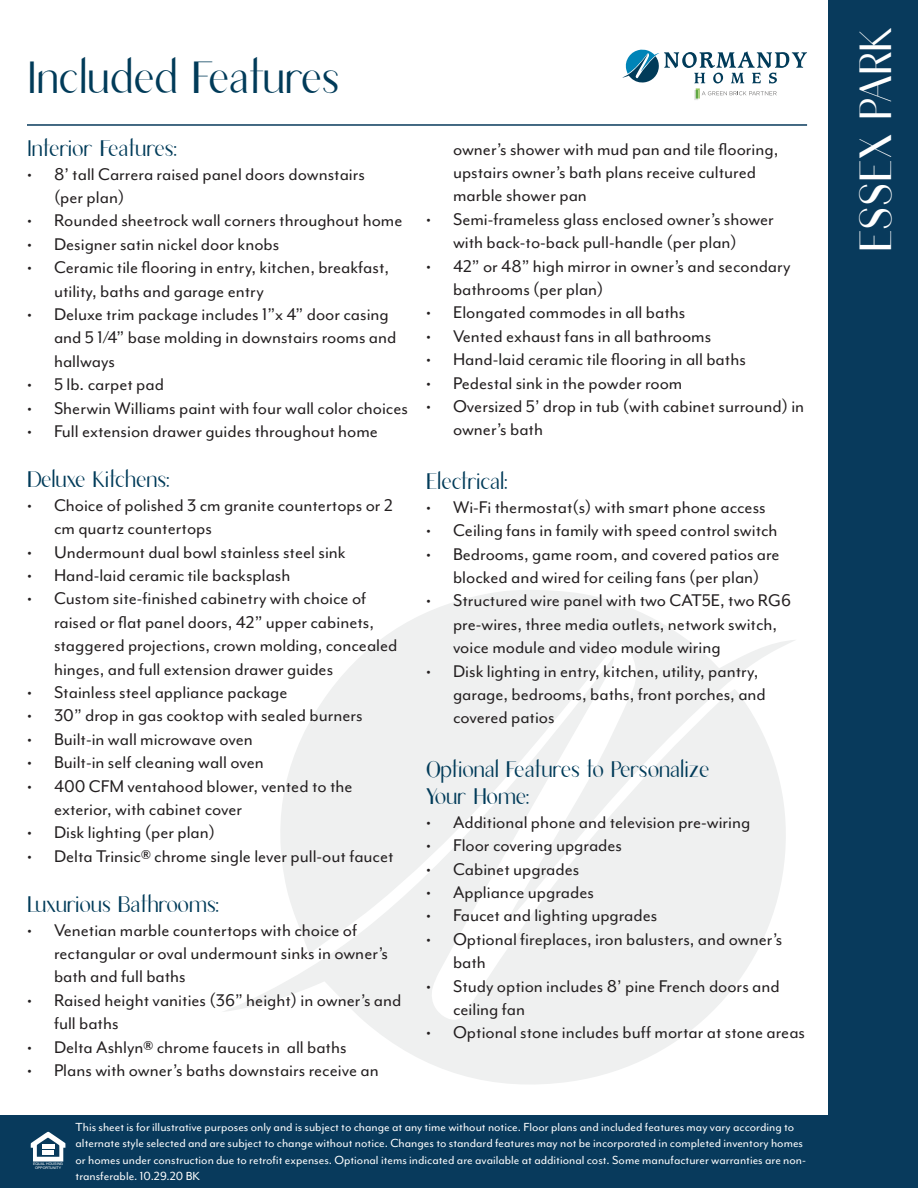
<style>
.page{position:relative;width:918px;height:1188px;background:#fff}
.page>*{position:absolute;margin:0;border:0;box-sizing:border-box;transform-origin:0 0}
.t1{font:45px "Lumina";color:#013b59}
.t2{font:45px "Lumina";letter-spacing:-.01em;color:#fff}
.t3{font:22.5px/27px "Lumina";color:#013b59}
.t4{font:19.5px/23.4px "Mr Eaves Mod OT";color:#231f20}
.t5{font:13.5px/16.2px "Mr Eaves Mod OT";color:#fff}
.t6{font:3.45px/3.4px "Helvetica";color:#fff;text-align:center;scale:1.04 1}
</style>
<div class="page">
<svg style="left:362px;top:590px;width:433px;height:66px;fill:#eff0f0"></svg>
<svg style="left:224px;top:656px;width:562px;height:428px;fill:#eff0f0"></svg>
<div style="left:0;top:1115px;width:918px;height:73px;background:#083a5c"></div>
<svg style="left:622px;top:49px;width:185px;height:51px"></svg>
<hr style="left:27px;top:124px;width:780px;height:2px;background:#083a5c">
<div style="left:828px;top:0;width:90px;height:1132px;background:#083a5c"></div>
<svg style="left:31px;top:1132px;width:34px;height:30px"></svg>
<div style="left:42px;top:1144px;width:12px;height:5px;background:#fff"></div>
<div style="left:42px;top:1150px;width:12px;height:5px;background:#fff"></div>
<p class="t1" style="left:27px;top:56px;width:314px">Included Features</p>
<p class="t3" style="left:27px;top:136px;width:151px">Interior Features:</p>
<p class="t4" style="left:54px;top:162px;width:313px;text-indent:-27px">• 8’ tall Carrera raised panel doors downstairs (per plan)</p>
<p class="t4" style="left:27px;top:209px;width:377px">• Rounded sheetrock wall corners throughout home</p>
<p class="t4" style="left:27px;top:233px;width:254px">• Designer satin nickel door knobs</p>
<p class="t4" style="left:54px;top:256px;width:337px;text-indent:-27px">• Ceramic tile flooring in entry, kitchen, breakfast, utility, baths and garage entry</p>
<p class="t4" style="left:54px;top:303px;width:344px;text-indent:-27px">• Deluxe trim package includes 1”x 4” door casing and 5 1/4” base molding in downstairs rooms and hallways</p>
<p class="t4" style="left:27px;top:373px;width:138px">• 5 lb. carpet pad</p>
<p class="t4" style="left:27px;top:396px;width:383px">• Sherwin Williams paint with four wall color choices</p>
<p class="t4" style="left:27px;top:420px;width:353px">• Full extension drawer guides throughout home</p>
<p class="t3" style="left:27px;top:468px;width:144px">Deluxe Kitchens:</p>
<p class="t4" style="left:54px;top:494px;width:340px;text-indent:-27px">• Choice of polished 3 cm granite countertops or 2 cm quartz countertops</p>
<p class="t4" style="left:27px;top:540px;width:320px">• Undermount dual bowl stainless steel sink</p>
<p class="t4" style="left:27px;top:564px;width:265px">• Hand-laid ceramic tile backsplash</p>
<p class="t4" style="left:54px;top:587px;width:345px;text-indent:-27px">• Custom site-finished cabinetry with choice of raised or flat panel doors, 42” upper cabinets, staggered projections, crown molding, concealed hinges, and full extension drawer guides</p>
<p class="t4" style="left:27px;top:681px;width:262px">• Stainless steel appliance package</p>
<p class="t4" style="left:27px;top:704px;width:337px">• 30” drop in gas cooktop with sealed burners</p>
<p class="t4" style="left:27px;top:728px;width:227px">• Built-in wall microwave oven</p>
<p class="t4" style="left:27px;top:751px;width:238px">• Built-in self cleaning wall oven</p>
<p class="t4" style="left:54px;top:774px;width:300px;text-indent:-27px">• 400 CFM ventahood blower, vented to the exterior, with cabinet cover</p>
<p class="t4" style="left:27px;top:821px;width:190px">• Disk lighting (per plan)</p>
<p class="t4" style="left:27px;top:845px;width:368px">• Delta Trinsic® chrome single lever pull-out faucet</p>
<p class="t3" style="left:27px;top:892px;width:193px">Luxurious Bathrooms:</p>
<p class="t4" style="left:54px;top:918px;width:336px;text-indent:-27px">• Venetian marble countertops with choice of rectangular or oval undermount sinks in owner’s bath and full baths</p>
<p class="t4" style="left:54px;top:989px;width:349px;text-indent:-27px">• Raised height vanities (36” height) in owner’s and full baths</p>
<p class="t4" style="left:27px;top:1035px;width:321px">• Delta Ashlyn® chrome faucets in all baths</p>
<p class="t4" style="left:27px;top:1059px;width:353px">• Plans with owner’s baths downstairs receive an</p>
<p class="t4" style="left:453px;top:137px;width:327px">owner’s shower with mud pan and tile flooring, upstairs owner’s bath plans receive cultured marble shower pan</p>
<p class="t4" style="left:426px;top:208px;width:349px;text-align:center">• Semi-frameless glass enclosed owner’s shower with back-to-back pull-handle (per plan)</p>
<p class="t4" style="left:453px;top:254px;width:339px;text-indent:-27px">• 42” or 48” high mirror in owner’s and secondary bathrooms (per plan)</p>
<p class="t4" style="left:426px;top:301px;width:261px">• Elongated commodes in all baths</p>
<p class="t4" style="left:426px;top:325px;width:287px">• Vented exhaust fans in all bathrooms</p>
<p class="t4" style="left:426px;top:348px;width:321px">• Hand-laid ceramic tile flooring in all baths</p>
<p class="t4" style="left:426px;top:371px;width:258px">• Pedestal sink in the powder room</p>
<p class="t4" style="left:453px;top:395px;width:353px;text-indent:-27px">• Oversized 5’ drop in tub (with cabinet surround) in owner’s bath</p>
<p class="t3" style="left:426px;top:470px;width:83px">Electrical:</p>
<p class="t4" style="left:426px;top:496px;width:341px">• Wi-Fi thermostat(s) with smart phone access</p>
<p class="t4" style="left:426px;top:519px;width:353px">• Ceiling fans in family with speed control switch</p>
<p class="t4" style="left:426px;top:542px;width:355px;text-align:center">• Bedrooms, game room, and covered patios are blocked and wired for ceiling fans (per plan)</p>
<p class="t4" style="left:453px;top:589px;width:339px;text-indent:-27px">• Structured wire panel with two CAT5E, two RG6 pre-wires, three media outlets, network switch, voice module and video module wiring</p>
<p class="t4" style="left:453px;top:659px;width:314px;text-indent:-27px">• Disk lighting in entry, kitchen, utility, pantry, garage, bedrooms, baths, front porches, and covered patios</p>
<p class="t3" style="left:426px;top:758px;width:285px">Optional Features to Personalize<br>Your Home:</p>
<p class="t4" style="left:426px;top:811px;width:326px">• Additional phone and television pre-wiring</p>
<p class="t4" style="left:426px;top:834px;width:198px">• Floor covering upgrades</p>
<p class="t4" style="left:426px;top:857px;width:155px">• Cabinet upgrades</p>
<p class="t4" style="left:426px;top:881px;width:170px">• Appliance upgrades</p>
<p class="t4" style="left:426px;top:904px;width:233px">• Faucet and lighting upgrades</p>
<p class="t4" style="left:453px;top:928px;width:331px;text-indent:-27px">• Optional fireplaces, iron balusters, and owner’s bath</p>
<p class="t4" style="left:453px;top:974px;width:328px;text-indent:-27px">• Study option includes 8’ pine French doors and ceiling fan</p>
<p class="t4" style="left:426px;top:1021px;width:381px">• Optional stone includes buff mortar at stone areas</p>
<p class="t6" style="left:33px;top:1162px;width:30px">EQUAL HOUSING<br>OPPORTUNITY</p>
<p class="t5" style="left:76px;top:1119px;width:732px">This sheet is for illustrative purposes only and is subject to change at any time without notice. Floor plans and included features may vary according to alternate style selected and are subject to change without notice. Changes to standard features may not be incorporated in completed inventory homes or homes under construction due to retrofit expenses. Optional items indicated are available at additional cost. Some manufacturer warranties are non&shy;transferable. 10.29.20 BK</p>
<p class="t2" style="left:854px;top:252px;width:226px;rotate:-90deg">ESSEX PARK</p>
</div>
